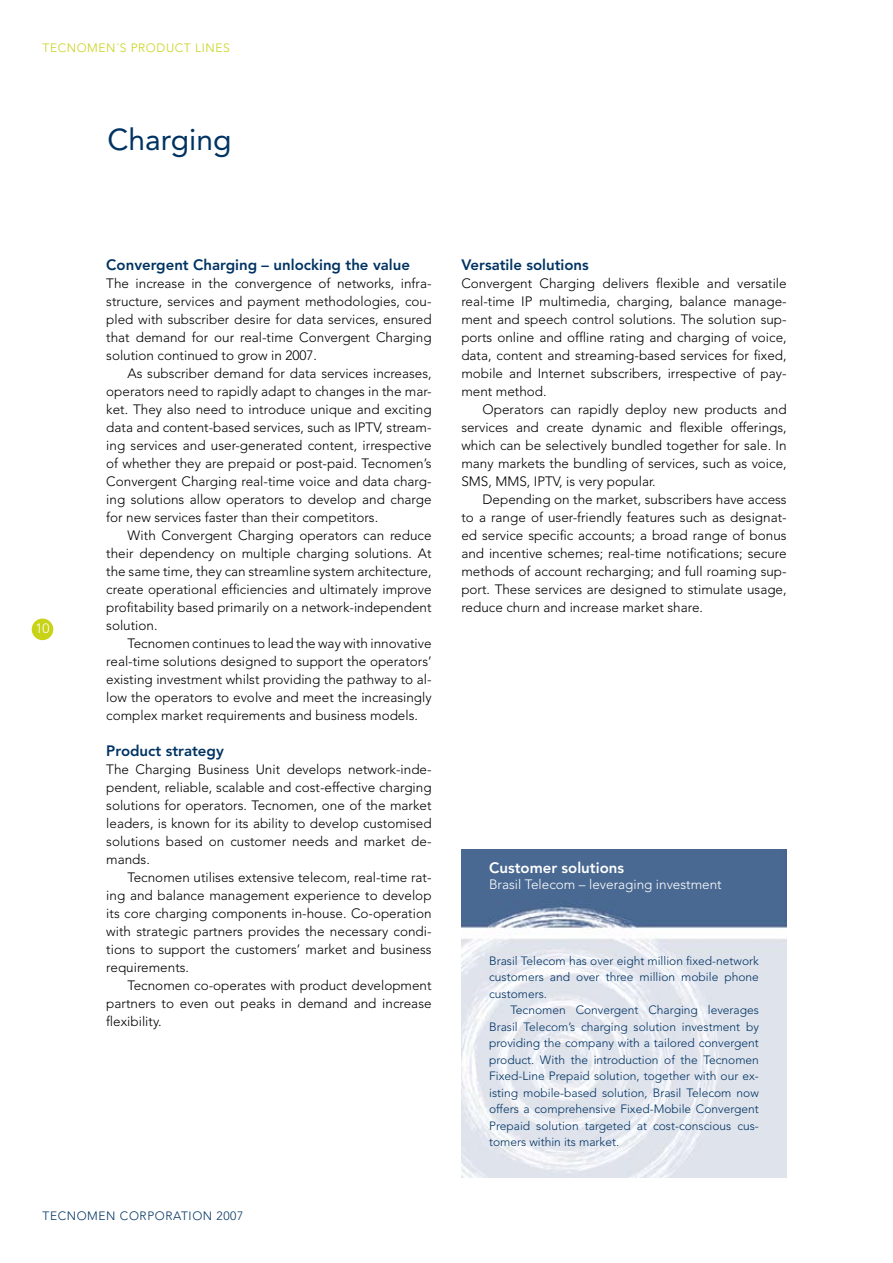
<style>
.page{position:relative;width:893px;height:1263px;background:#fff}
.page>*{position:absolute;margin:0;border:0;box-sizing:border-box;transform-origin:0 0}
.t1{font:30px "Avenir";color:#003362}
.t2{font:800 15px "Avenir";color:#003362}
.t3{font:800 15px "Avenir";color:#fff}
.t4{font:300 13.5px/18px "Avenir";color:#000;text-align:justify}
.t5{font:300 13.5px "Avenir";color:#fff}
.t6{font:300 12px/16.5px "Avenir";color:#003362;text-align:justify}
.t7{font:300 12px "Avenir";letter-spacing:.05em;color:#003362}
.t8{font:300 12px "Avenir";letter-spacing:.05em;color:#c8d217}
</style>
<div class="page">
<div style="left:32px;top:619px;width:21px;height:21px;background:#c8d217;border-radius:50%"></div>
<img style="left:461px;top:849px;width:326px;height:329px">
<p class="t8" style="left:43px;top:40px;width:189px">TECNOMEN´S PRODUCT LINES</p>
<h1 class="t1" style="left:107px;top:123px;width:125px">Charging</h1>
<p class="t5" style="left:35px;top:621px;width:16px">10</p>
<p class="t2" style="left:106px;top:256px;width:305px">Convergent Charging – unlocking the value</p>
<p class="t4" style="left:106px;top:274px;width:327px">The increase in the convergence of networks, infra&shy;structure, services and payment methodologies, cou&shy;pled with subscriber desire for data services, ensured that demand for our real-time Convergent Charging solution continued to grow in 2007.</p>
<p class="t4" style="left:106px;top:364px;width:327px;text-indent:21px">As subscriber demand for data services increases, operators need to rapidly adapt to changes in the mar&shy;ket. They also need to introduce unique and exciting data and content-based services, such as IPTV, stream&shy;ing services and user-generated content, irrespective of whether they are prepaid or post-paid. Tecnomen’s Convergent Charging real-time voice and data charg&shy;ing solutions allow operators to develop and charge for new services faster than their competitors.</p>
<p class="t4" style="left:106px;top:526px;width:327px;text-indent:21px">With Convergent Charging operators can reduce their dependency on multiple charging solutions. At the same time, they can streamline system architecture, create operational efficiencies and ultimately improve profitability based primarily on a network-independent solution.</p>
<p class="t4" style="left:106px;top:634px;width:327px;text-indent:21px">Tecnomen continues to lead the way with innovative real-time solutions designed to support the operators’ existing investment whilst providing the pathway to al&shy;low the operators to evolve and meet the increasingly complex market requirements and business models.</p>
<p class="t2" style="left:106px;top:742px;width:119px">Product strategy</p>
<p class="t4" style="left:106px;top:760px;width:327px">The Charging Business Unit develops network-inde&shy;pendent, reliable, scalable and cost-effective charging solutions for operators. Tecnomen, one of the market leaders, is known for its ability to develop customised solutions based on customer needs and market de&shy;mands.</p>
<p class="t4" style="left:106px;top:868px;width:327px;text-indent:21px">Tecnomen utilises extensive telecom, real-time rat&shy;ing and balance management experience to develop its core charging components in-house. Co-operation with strategic partners provides the necessary condi&shy;tions to support the customers’ market and business requirements.</p>
<p class="t4" style="left:106px;top:976px;width:327px;text-indent:21px">Tecnomen co-operates with product development partners to even out peaks in demand and increase flexibility.</p>
<p class="t7" style="left:43px;top:1209px;width:202px">TECNOMEN CORPORATION 2007</p>
<p class="t2" style="left:461px;top:256px;width:129px">Versatile solutions</p>
<p class="t4" style="left:461px;top:274px;width:327px">Convergent Charging delivers flexible and versatile real-time IP multimedia, charging, balance manage&shy;ment and speech control solutions. The solution sup&shy;ports online and offline rating and charging of voice, data, content and streaming-based services for fixed, mobile and Internet subscribers, irrespective of pay&shy;ment method.</p>
<p class="t4" style="left:461px;top:400px;width:327px;text-indent:21px">Operators can rapidly deploy new products and services and create dynamic and flexible offerings, which can be selectively bundled together for sale. In many markets the bundling of services, such as voice, SMS, MMS, IPTV, is very popular.</p>
<p class="t4" style="left:461px;top:490px;width:327px;text-indent:21px">Depending on the market, subscribers have access to a range of user-friendly features such as designat&shy;ed service specific accounts; a broad range of bonus and incentive schemes; real-time notifications; secure methods of account recharging; and full roaming sup&shy;port. These services are designed to stimulate usage, reduce churn and increase market share.</p>
<p class="t3" style="left:489px;top:859px;width:136px">Customer solutions</p>
<p class="t5" style="left:489px;top:877px;width:234px">Brasil Telecom – leveraging investment</p>
<p class="t6" style="left:489px;top:952px;width:271px">Brasil Telecom has over eight million fixed-network customers and over three million mobile phone customers.</p>
<p class="t6" style="left:489px;top:1002px;width:271px;text-indent:21px">Tecnomen Convergent Charging leverages Brasil Telecom’s charging solution investment by providing the company with a tailored convergent product. With the introduction of the Tecnomen Fixed-Line Prepaid solution, together with our ex&shy;isting mobile-based solution, Brasil Telecom now offers a comprehensive Fixed-Mobile Convergent Prepaid solution targeted at cost-conscious cus&shy;tomers within its market.</p>
</div>
